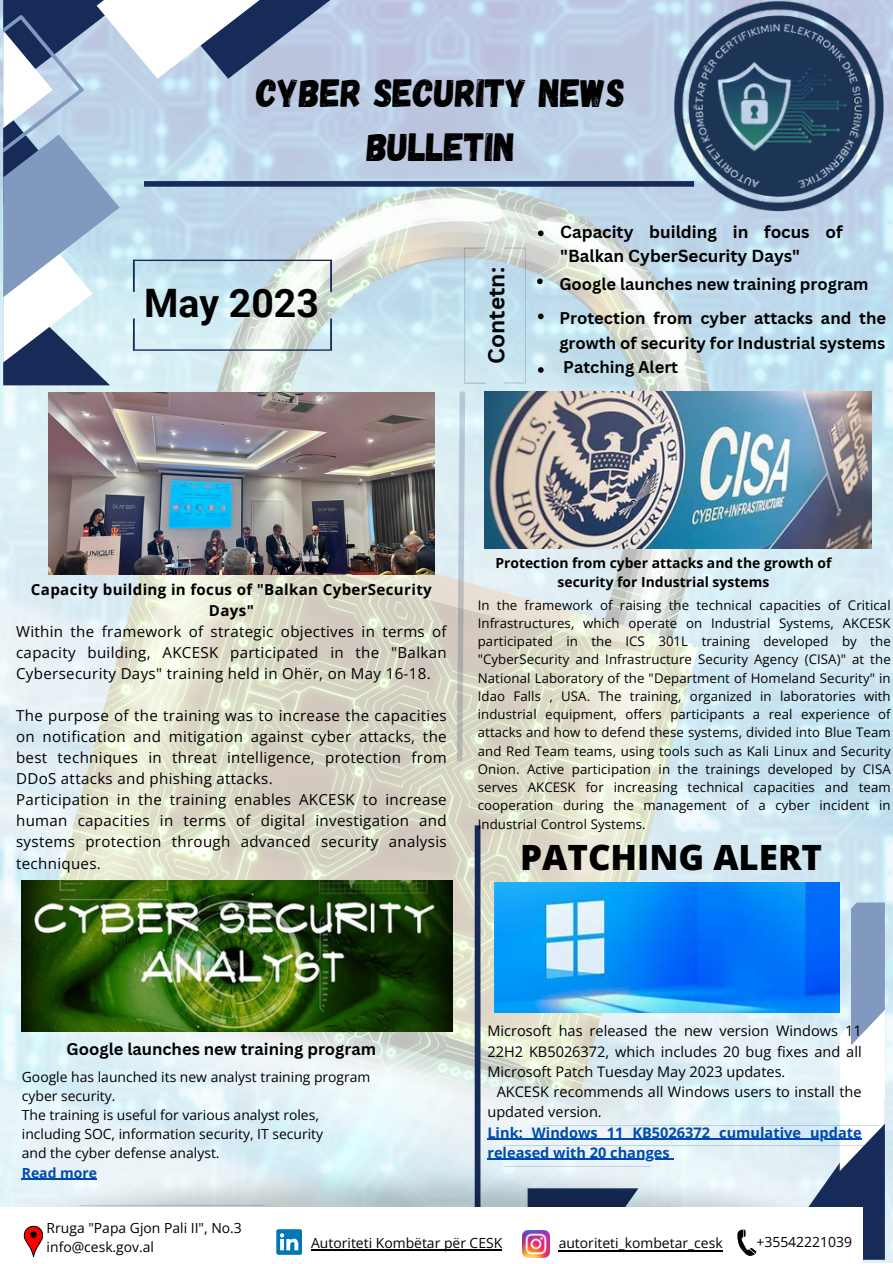
<style>
.page{position:relative;width:893px;height:1264px;background:#fff}
.page>*{position:absolute;margin:0;border:0;box-sizing:border-box;transform-origin:0 0}
.t1{font:39.3px/54px "Gagalin";color:#000;text-align:center}
.t2{font:700 39.3px "Roboto";color:#000}
.t3{font:800 34.8px "Open Sans";color:#000}
.t4{font:700 22.5px "Canva Sans";color:#000}
.t5{font:700 16.95px/23.5px "Canva Sans";color:#000}
.t6{font:700 16.5px/24.8px "Canva Sans";color:#000}
.t7{font:15.15px/21px "Open Sans";letter-spacing:.02em;color:#000;text-align:justify}
.t8{font:700 15.15px/21px "Open Sans";letter-spacing:.02em;color:#000;text-align:center}
.t9{font:14.55px/20.2px "Open Sans";color:#000;text-align:justify}
.t10{font:700 14.55px/20.2px "Open Sans";color:#004aad}
.t11{font:13.95px/19px "Open Sans";color:#000}
.t12{font:700 13.95px "Open Sans";color:#000}
.t13{font:700 13.95px "Open Sans";color:#004aad}
.t14{font:13.2px/18.3px "Open Sans";letter-spacing:.005em;color:#000;text-align:justify}
</style>
<div class="page">
<img style="left:0;top:0;width:892px;height:1262px">
<svg style="left:3px;top:0;width:356px;height:385px;background:#b9cad9"></svg>
<svg style="left:3px;top:0;width:285px;height:362px"></svg>
<svg style="left:3px;top:15px;width:117px;height:282px;background:#a0b4ce"></svg>
<div style="left:475px;top:825px;width:5px;height:393px;background:#162b58"></div>
<img style="left:673px;top:0;width:210px;height:211px">
<svg style="left:568px;top:1012px;width:110px;height:111px;background:#deeaec"></svg>
<svg style="left:678px;top:902px;width:206px;height:357px"></svg>
<svg style="left:454px;top:247px;width:32px;height:520px;background:#d0dcdd"></svg>
<svg style="left:504px;top:247px;width:22px;height:136px;background:#c2dce8"></svg>
<img style="left:0;top:1123px;width:882px;height:139px">
<div style="left:0;top:1207px;width:863px;height:55px;background:#fff"></div>
<svg style="left:24px;top:1225px;width:19px;height:32px"></svg>
<img style="left:522px;top:1230px;width:27px;height:26px">
<hr style="left:311px;top:1249px;width:191px;height:1px;background:#000">
<svg style="left:276px;top:1229px;width:26px;height:25px"></svg>
<svg style="left:537px;top:278px;width:5px;height:6px"></svg>
<svg style="left:538px;top:313px;width:5px;height:6px"></svg>
<svg style="left:538px;top:367px;width:5px;height:6px"></svg>
<div style="left:144px;top:181px;width:550px;height:6px;background:#162b58"></div>
<svg style="left:538px;top:230px;width:5px;height:6px"></svg>
<svg style="left:737px;top:1229px;width:19px;height:27px"></svg>
<hr style="left:558px;top:1249px;width:165px;height:2px;background:#000">
<svg style="left:133px;top:260px;width:199px;height:32px;background:#c4dce5"></svg>
<svg style="left:133px;top:318px;width:199px;height:33px;background:#ccdfe2"></svg>
<img style="left:49px;top:392px;width:385px;height:182px">
<img style="left:494px;top:882px;width:345px;height:130px">
<hr style="left:487px;top:1138px;width:374px;height:1px;background:#004aad">
<hr style="left:487px;top:1158px;width:182px;height:1px;background:#004aad">
<hr style="left:22px;top:1178px;width:75px;height:1px;background:#004aad">
<img style="left:22px;top:880px;width:430px;height:151px">
<img style="left:484px;top:392px;width:387px;height:156px">
<p class="t1" style="left:256px;top:64px;width:370px">CYBER SECURITY NEWS<br>BULLETIN</p>
<p class="t2" style="left:144px;top:280px;width:176px">May 2023</p>
<p class="t4" style="left:480px;top:363px;width:98px;rotate:-90deg">Contetn:</p>
<p class="t5" style="left:560px;top:220px;width:284px">Capacity building in focus of "Balkan CyberSecurity Days"</p>
<p class="t6" style="left:559px;top:271px;width:311px">Google launches new training program</p>
<p class="t6" style="left:559px;top:305px;width:328px">Protection from cyber attacks and the growth of security for Industrial systems</p>
<p class="t6" style="left:563px;top:354px;width:116px">Patching Alert</p>
<p class="t8" style="left:31px;top:578px;width:402px">Capacity building in focus of "Balkan CyberSecurity<br>Days"</p>
<p class="t7" style="left:16px;top:620px;width:432px">Within the framework of strategic objectives in terms of capacity building, AKCESK participated in the "Balkan Cybersecurity Days" training held in Ohër, on May 16-18.</p>
<p class="t7" style="left:16px;top:704px;width:432px">The purpose of the training was to increase the capacities on notification and mitigation against cyber attacks, the best techniques in threat intelligence, protection from DDoS attacks and phishing attacks.</p>
<p class="t7" style="left:16px;top:789px;width:432px">Participation in the training enables AKCESK to increase human capacities in terms of digital investigation and systems protection through advanced security analysis techniques.</p>
<p class="t12" style="left:495px;top:553px;width:337px">Protection from cyber attacks and the growth of</p>
<p class="t12" style="left:557px;top:572px;width:213px">security for Industrial systems</p>
<p class="t14" style="left:477px;top:595px;width:414px">In the framework of raising the technical capacities of Critical Infrastructures, which operate on Industrial Systems, AKCESK participated in the ICS 301L training developed by the "CyberSecurity and Infrastructure Security Agency (CISA)" at the National Laboratory of the "Department of Homeland Security" in Idao Falls , USA. The training, organized in laboratories with industrial equipment, offers participants a real experience of attacks and how to defend these systems, divided into Blue Team and Red Team teams, using tools such as Kali Linux and Security Onion. Active participation in the trainings developed by CISA serves AKCESK for increasing technical capacities and team cooperation during the management of a cyber incident in Industrial Control Systems.</p>
<p class="t3" style="left:520px;top:833px;width:303px">PATCHING ALERT</p>
<p class="t6" style="left:67px;top:1036px;width:311px">Google launches new training program</p>
<p class="t11" style="left:22px;top:1067px;width:350px">Google has launched its new analyst training program</p>
<p class="t11" style="left:22px;top:1086px;width:95px">cyber security.</p>
<p class="t11" style="left:22px;top:1105px;width:298px">The training is useful for various analyst roles,</p>
<p class="t11" style="left:22px;top:1124px;width:303px">including SOC, information security, IT security</p>
<p class="t11" style="left:22px;top:1143px;width:199px">and the cyber defense analyst.</p>
<p class="t13" style="left:22px;top:1162px;width:77px">Read more</p>
<p class="t9" style="left:487px;top:1020px;width:376px">Microsoft has released the new version Windows 11<br>22H2 KB5026372, which includes 20 bug fixes and all Microsoft Patch Tuesday May 2023 updates.</p>
<p class="t9" style="left:487px;top:1081px;width:376px;text-indent:9px">AKCESK recommends all Windows users to install the updated version.</p>
<p class="t10" style="left:487px;top:1121px;width:376px">Link: Windows 11 KB5026372 cumulative update released with 20 changes</p>
<p class="t11" style="left:47px;top:1218px;width:197px">Rruga "Papa Gjon Pali II", No.3 info@cesk.gov.al</p>
<p class="t11" style="left:311px;top:1232px;width:193px">Autoriteti Kombëtar për CESK</p>
<p class="t11" style="left:558px;top:1232px;width:165px">autoriteti_kombetar_cesk</p>
<p class="t11" style="left:756px;top:1231px;width:97px">+35542221039</p>
</div>
